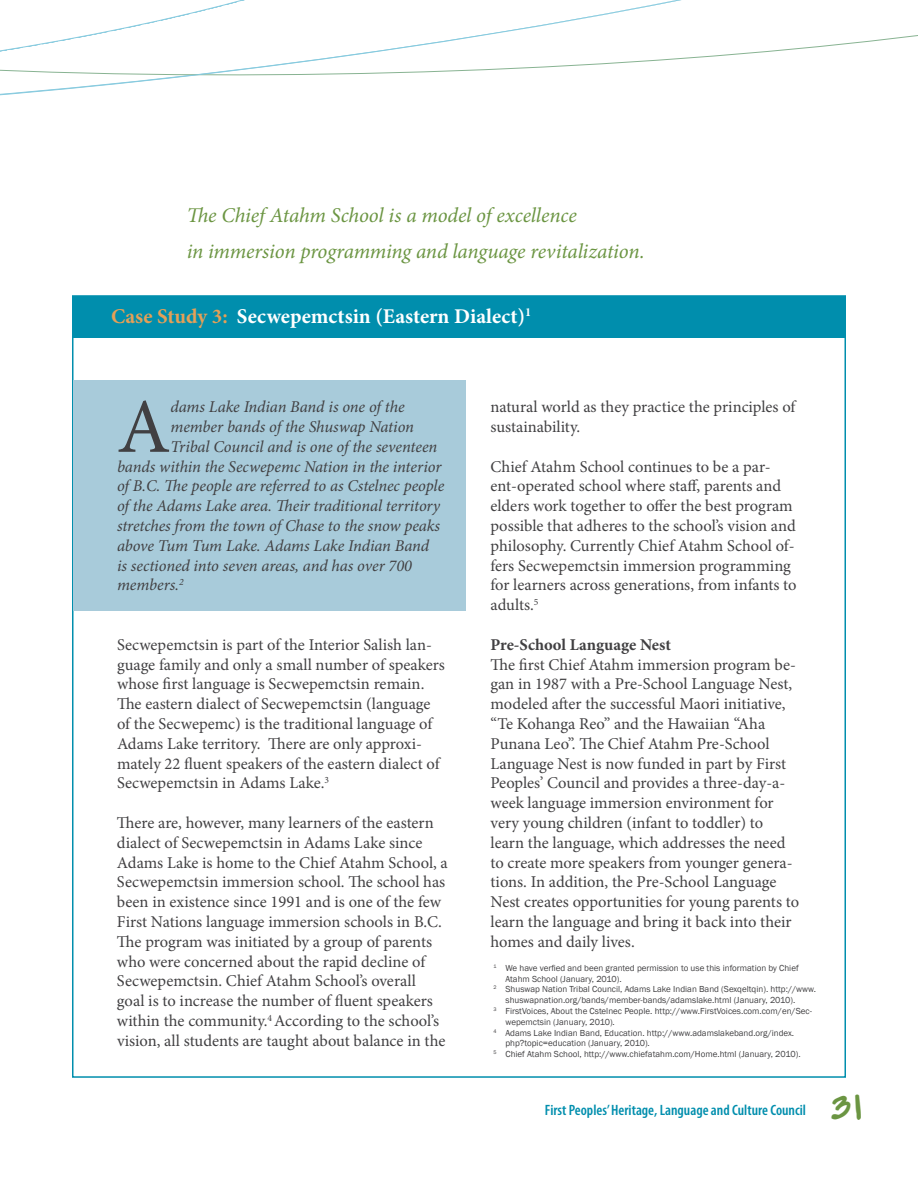
<style>
.page{position:relative;width:918px;height:1188px;background:#fff}
.page>*{position:absolute;margin:0;border:0;box-sizing:border-box;transform-origin:0 0}
.t1{font:77.4px "Minion Pro";color:#414042}
.t2{font:italic 21px/36px "Minion Pro";letter-spacing:-.01em;color:#6b9542}
.t3{font:700 21px "Minion Pro";color:#fff}
.t4{font:16.5px/19.8px "Minion Pro";color:#414042}
.t5{font:italic 16.5px "Minion Pro";letter-spacing:-.005em;color:#414042}
.t6{font:700 16.5px "Minion Pro";color:#414042}
.t7{font:600 condensed 15px "Myriad Pro";color:#008ead}
.t8{font:9px "Franklin Gothic";color:#414042}
.s1{color:#e5a057}
.s2{font-family:"Redstar";font-weight:700;font-stretch:normal;font-size:27px;color:#6b9542}
</style>
<div class="page">
<svg style="left:0;top:0;width:824px;height:96px"></svg>
<div style="left:72px;top:296px;width:774px;height:42px;background:#008ead"></div>
<div style="left:74px;top:380px;width:392px;height:230px;background:#a8cbda"></div>
<p class="t2" style="left:187px;top:198px;width:459px">The Chief Atahm School is a model of excellence<br>in immersion programming and language revitalization.</p>
<p class="t3" style="left:111px;top:302px;width:422px"><span class="s1">Case Study 3:</span> Secwepemctsin (Eastern Dialect)<sup>1</sup></p>
<h1 class="t1" style="left:117px;top:375px;width:55px">A</h1>
<p class="t5" style="left:170px;top:396px;width:236px">dams Lake Indian Band is one of the</p>
<p class="t5" style="left:170px;top:415px;width:245px">member bands of the Shuswap Nation</p>
<p class="t5" style="left:170px;top:435px;width:268px">Tribal Council and is one of the seventeen</p>
<p class="t5" style="left:117px;top:455px;width:326px">bands within the Secwepemc Nation in the interior</p>
<p class="t5" style="left:117px;top:475px;width:329px">of B.C. The people are referred to as Cstelnec people</p>
<p class="t5" style="left:117px;top:495px;width:325px">of the Adams Lake area. Their traditional territory</p>
<p class="t5" style="left:117px;top:514px;width:325px">stretches from the town of Chase to the snow peaks</p>
<p class="t5" style="left:117px;top:534px;width:314px">above Tum Tum Lake. Adams Lake Indian Band</p>
<p class="t5" style="left:117px;top:554px;width:297px">is sectioned into seven areas, and has over 700</p>
<p class="t5" style="left:117px;top:574px;width:68px">members.<sup>2</sup></p>
<p class="t4" style="left:117px;top:635px;width:330px">Secwepemctsin is part of the Interior Salish lan&shy;guage family and only a small number of speakers whose first language is Secwepemctsin remain.<br>The eastern dialect of Secwepemctsin (language of the Secwepemc) is the traditional language of Adams Lake territory. There are only approxi&shy;mately 22 fluent speakers of the eastern dialect of Secwepemctsin in Adams Lake.<sup>3</sup></p>
<p class="t4" style="left:117px;top:813px;width:332px">There are, however, many learners of the eastern dialect of Secwepemctsin in Adams Lake since Adams Lake is home to the Chief Atahm School, a Secwepemctsin immersion school. The school has been in existence since 1991 and is one of the few First Nations language immersion schools in B.C.<br>The program was initiated by a group of parents who were concerned about the rapid decline of Secwepemctsin. Chief Atahm School’s overall<br>goal is to increase the number of fluent speakers within the community.<sup>4</sup> According to the school’s vision, all students are taught about balance in the</p>
<p class="t4" style="left:490px;top:397px;width:307px">natural world as they practice the principles of sustainability.</p>
<p class="t4" style="left:490px;top:457px;width:308px">Chief Atahm School continues to be a par&shy;ent-operated school where staff, parents and elders work together to offer the best program possible that adheres to the school’s vision and philosophy. Currently Chief Atahm School of&shy;fers Secwepemctsin immersion programming for learners across generations, from infants to adults.<sup>5</sup></p>
<p class="t6" style="left:490px;top:633px;width:182px">Pre-School Language Nest</p>
<p class="t4" style="left:490px;top:655px;width:310px">The first Chief Atahm immersion program be&shy;gan in 1987 with a Pre-School Language Nest, modeled after the successful Maori initiative, “Te Kohanga Reo” and the Hawaiian “Aha Punana Leo”. The Chief Atahm Pre-School Language Nest is now funded in part by First Peoples’ Council and provides a three-day-a&shy;week language immersion environment for very young children (infant to toddler) to learn the language, which addresses the need to create more speakers from younger genera&shy;tions. In addition, the Pre-School Language Nest creates opportunities for young parents to learn the language and bring it back into their homes and daily lives.</p>
<p class="t8" style="left:494px;top:962px;width:307px"><sup>1</sup> We have verfied and been granted permission to use this information by Chief</p>
<p class="t8" style="left:506px;top:973px;width:118px">Atahm School (January, 2010).</p>
<p class="t8" style="left:494px;top:984px;width:324px"><sup>2</sup> Shuswap Nation Tribal Council, Adams Lake Indian Band (Sexqeltqin). http://www.</p>
<p class="t8" style="left:506px;top:995px;width:291px">shuswapnation.org/bands/member-bands/adamslake.html (January, 2010).</p>
<p class="t8" style="left:494px;top:1005px;width:320px"><sup>3</sup> FirstVoices, About the Cstelnec People. http://www.FirstVoices.com.com/en/Sec-</p>
<p class="t8" style="left:506px;top:1016px;width:111px">wepemctsin (January, 2010).</p>
<p class="t8" style="left:494px;top:1027px;width:302px"><sup>4</sup> Adams Lake Indian Band, Education. http://www.adamslakeband.org/index.</p>
<p class="t8" style="left:506px;top:1038px;width:146px">php?topic=education (January, 2010).</p>
<p class="t8" style="left:494px;top:1049px;width:309px"><sup>5</sup> Chief Atahm School, http://www.chiefatahm.com/Home.html (January, 2010).</p>
<p class="t7" style="left:545px;top:1102px;width:321px">First Peoples’ Heritage, Language and Culture Council <span class="s2">31</span></p>
</div>
